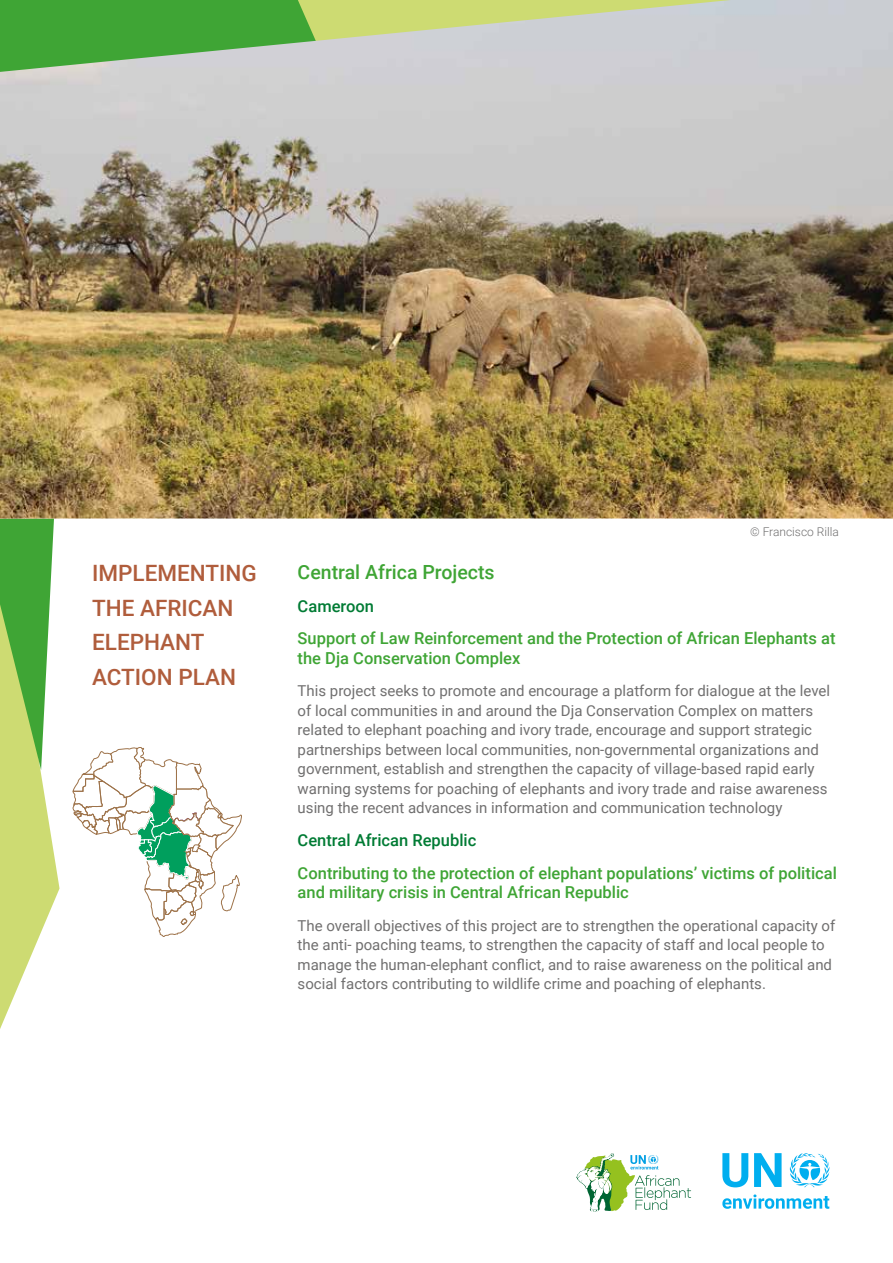
<style>
.page{position:relative;width:893px;height:1263px;background:#fff}
.page>*{position:absolute;margin:0;border:0;box-sizing:border-box;transform-origin:0 0}
.t1{font:500 22.5px/34.5px "Roboto";color:#b05d3c}
.t2{font:500 19.5px "Roboto";color:#3fa535}
.t3{font:500 16.5px/19.8px "Roboto";color:#3fa535}
.t4{font:500 16.5px "Roboto";color:#007b34}
.t5{font:15px/19.5px "Roboto";color:#706f6f}
.t6{font:300 12px "Roboto";color:#706f6f}
</style>
<div class="page">
<svg style="left:0;top:518px;width:60px;height:511px"></svg>
<svg style="left:789px;top:1153px;width:40px;height:34px"></svg>
<svg style="left:722px;top:1153px;width:26px;height:34px"></svg>
<svg style="left:754px;top:1153px;width:28px;height:34px"></svg>
<svg style="left:722px;top:1194px;width:107px;height:15px"></svg>
<svg style="left:576px;top:1153px;width:115px;height:59px"></svg>
<svg style="left:73px;top:747px;width:169px;height:189px"></svg>
<img style="left:0;top:0;width:893px;height:518px">
<p class="t6" style="left:750px;top:523px;width:90px">© Francisco Rilla</p>
<h1 class="t1" style="left:92px;top:555px;width:166px">IMPLEMENTING<br>THE AFRICAN<br>ELEPHANT<br>ACTION PLAN</h1>
<h2 class="t2" style="left:298px;top:559px;width:198px">Central Africa Projects</h2>
<p class="t4" style="left:298px;top:594px;width:78px">Cameroon</p>
<p class="t3" style="left:298px;top:628px;width:539px">Support of Law Reinforcement and the Protection of African Elephants at the Dja Conservation Complex</p>
<p class="t5" style="left:298px;top:681px;width:534px">This project seeks to promote and encourage a platform for dialogue at the level of local communities in and around the Dja Conservation Complex on matters related to elephant poaching and ivory trade, encourage and support strategic partnerships between local communities, non-governmental organizations and government, establish and strengthen the capacity of village-based rapid early warning systems for poaching of elephants and ivory trade and raise awareness using the recent advances in information and communication technology</p>
<p class="t4" style="left:298px;top:828px;width:180px">Central African Republic</p>
<p class="t3" style="left:298px;top:862px;width:541px">Contributing to the protection of elephant populations’ victims of political and military crisis in Central African Republic</p>
<p class="t5" style="left:298px;top:915px;width:539px">The overall objectives of this project are to strengthen the operational capacity of the anti- poaching teams, to strengthen the capacity of staff and local people to manage the human-elephant conflict, and to raise awareness on the political and social factors contributing to wildlife crime and poaching of elephants.</p>
</div>
